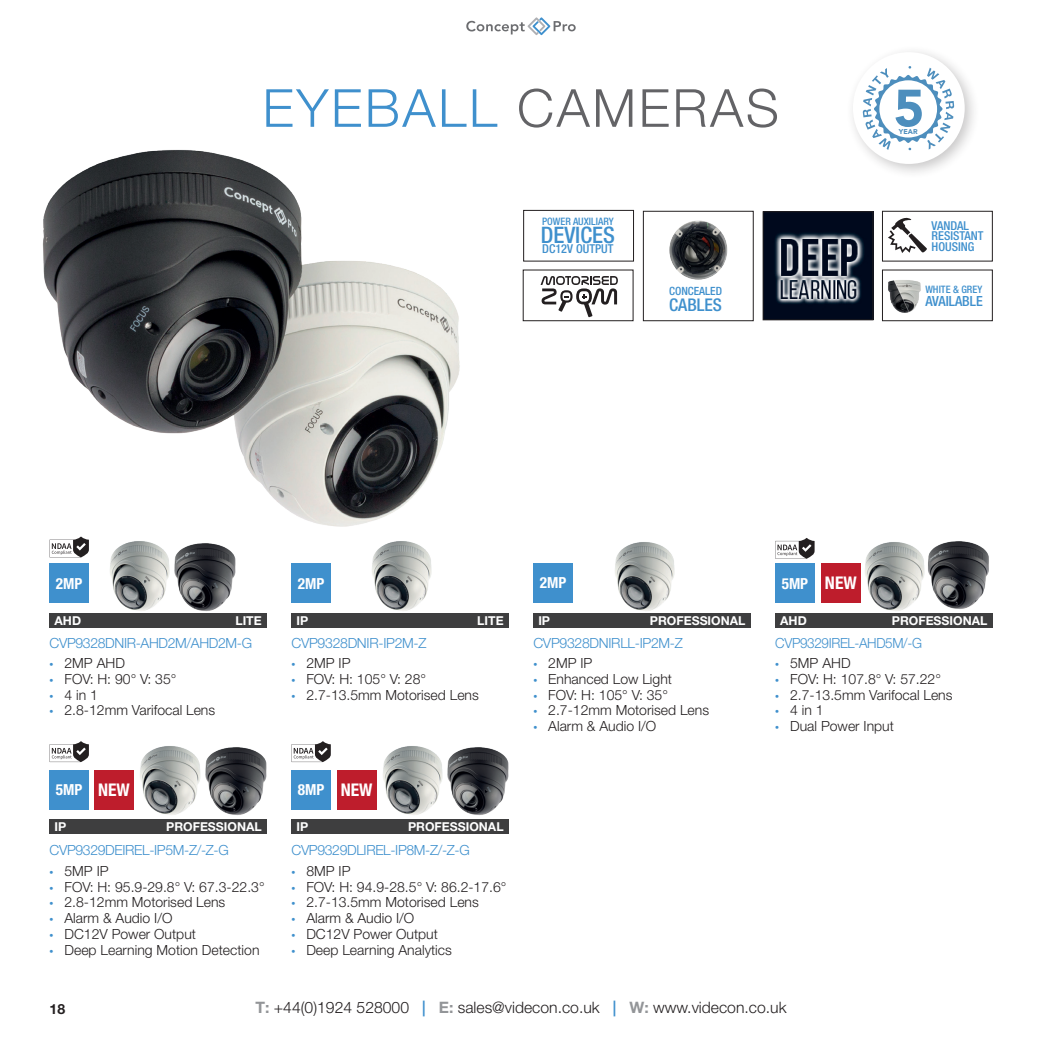
<style>
.page{position:relative;width:1042px;height:1042px;background:#fff}
.page>*{position:absolute;margin:0;border:0;box-sizing:border-box;transform-origin:0 0}
._03-Sub_Heading{font:300 52.5px "Helvetica Neue LT Pro";letter-spacing:.05em;color:#3f90cd}
.t1{font:900 51.8px "Avenir";color:#4d8ebd}
.t2{font:500 condensed 22.75px "Helvetica Neue LT Pro";color:#3f90cd}
.t3{font:700 condensed 17.5px "Helvetica Neue LT Pro";color:#fff}
.t4{font:500 condensed 17.5px "Helvetica Neue LT Pro";color:#3f90cd}
.t5{font:300 15.75px "Helvetica Neue LT Pro";color:#231f20}
.t6{font:700 condensed 15.22px "Helvetica Neue LT Pro";color:#fff}
.t7{font:300 14px "Helvetica Neue LT Pro";color:#231f20}
.Body_text{font:300 14px "Helvetica Neue LT Pro";letter-spacing:-.025em;color:#3f90cd}
.Body_text-2{font:300 14px "Helvetica Neue LT Pro";letter-spacing:-.025em;color:#3f90cd;scale:.96 1}
.t8{font:500 condensed 14px "Helvetica Neue LT Pro";color:#3f90cd}
.t9{font:700 14px "Helvetica Neue LT Pro";color:#231f20}
.Body_text-3{font:700 12.25px "Helvetica Neue LT Pro";color:#fff}
.t10{font:500 condensed 12.25px/10.5px "Helvetica Neue LT Pro";color:#3f90cd}
.t11{font:500 condensed 11.38px "Helvetica Neue LT Pro";color:#3f90cd}
.t12{font:500 condensed 10.33px "Helvetica Neue LT Pro";color:#3f90cd}
.t13{font:900 7px "Avenir";color:#4d8ebd}
.s1{color:#636366}
.s2{font-family:"Myriad Pro";font-weight:400;color:#3f90cd}
.s3{font-weight:700;color:#939598}
.s4{font-weight:500;color:#3f90cd}
</style>
<div class="page">
<img style="left:42px;top:150px;width:418px;height:377px">
<img style="left:858px;top:542px;width:67px;height:69px">
<img style="left:376px;top:746px;width:67px;height:69px">
<img style="left:140px;top:746px;width:61px;height:69px">
<img style="left:110px;top:541px;width:60px;height:70px">
<img style="left:372px;top:541px;width:60px;height:70px">
<img style="left:615px;top:542px;width:60px;height:69px">
<img style="left:928px;top:541px;width:61px;height:68px">
<img style="left:447px;top:747px;width:62px;height:68px">
<img style="left:205px;top:747px;width:62px;height:68px">
<img style="left:174px;top:543px;width:62px;height:68px">
<div style="left:50px;top:563px;width:39px;height:40px;background:#3f90cd"></div>
<div style="left:533px;top:563px;width:40px;height:39px;background:#3f90cd"></div>
<div style="left:291px;top:770px;width:40px;height:39px;background:#3f90cd"></div>
<div style="left:50px;top:770px;width:39px;height:39px;background:#3f90cd"></div>
<div style="left:291px;top:563px;width:40px;height:40px;background:#3f90cd"></div>
<div style="left:845px;top:44px;width:135px;height:136px;background:#231f20;opacity:.25"></div>
<div style="left:853px;top:52px;width:111px;height:112px;background:#fff;border-radius:50%"></div>
<svg style="left:863px;top:66px;width:91px;height:84px"></svg>
<div style="left:775px;top:563px;width:39px;height:40px;background:#3f90cd"></div>
<div style="left:291px;top:819px;width:217px;height:15px;background:#3e3e3f"></div>
<div style="left:50px;top:819px;width:217px;height:15px;background:#3e3e3f"></div>
<div style="left:533px;top:613px;width:217px;height:14px;background:#3e3e3f"></div>
<div style="left:291px;top:613px;width:217px;height:14px;background:#3e3e3f"></div>
<div style="left:775px;top:613px;width:217px;height:14px;background:#3e3e3f"></div>
<div style="left:50px;top:613px;width:217px;height:14px;background:#3e3e3f"></div>
<div style="left:94px;top:770px;width:40px;height:39px;background:#be1d2c"></div>
<div style="left:337px;top:770px;width:39px;height:39px;background:#be1d2c"></div>
<svg style="left:291px;top:741px;width:40px;height:21px"></svg>
<svg style="left:50px;top:741px;width:39px;height:21px"></svg>
<div style="left:882px;top:211px;width:110px;height:50px;border:1px solid #231f20"></div>
<div style="left:523px;top:210px;width:111px;height:51px;border:1px solid #231f20"></div>
<div style="left:523px;top:270px;width:110px;height:51px;border:1px solid #231f20"></div>
<svg style="left:540px;top:276px;width:78px;height:41px"></svg>
<div style="left:882px;top:270px;width:110px;height:51px;border:1px solid #231f20"></div>
<img style="left:888px;top:280px;width:33px;height:33px">
<svg style="left:888px;top:217px;width:39px;height:36px"></svg>
<img style="left:765px;top:213px;width:106px;height:105px">
<div style="left:763px;top:211px;width:110px;height:109px;border:1px solid #231f20"></div>
<div style="left:643px;top:211px;width:110px;height:110px;border:1px solid #231f20"></div>
<div style="left:821px;top:563px;width:39px;height:39px;background:#be1d2c"></div>
<svg style="left:775px;top:538px;width:39px;height:21px"></svg>
<svg style="left:50px;top:536px;width:39px;height:21px"></svg>
<div style="left:669px;top:217px;width:61px;height:63px;background:#fff;opacity:.75"></div>
<svg style="left:466px;top:17px;width:110px;height:18px"></svg>
<p class="_03-Sub_Heading" style="left:263px;top:76px;width:518px">EYEBALL <span class="s1">CAMERAS</span></p>
<p class="t1" style="left:894px;top:64px;width:32px">5</p>
<p class="t13" style="left:899px;top:126px;width:20px">YEAR</p>
<p class="t12" style="left:542px;top:215px;width:73px">POWER AUXILIARY</p>
<p class="t2" style="left:541px;top:221px;width:76px">DEVICES</p>
<p class="t10" style="left:542px;top:243px;width:73px">DC12V OUTPUT</p>
<p class="t10" style="left:931px;top:220px;width:53px">VANDAL<br>RESISTANT<br>HOUSING</p>
<p class="t11" style="left:669px;top:284px;width:54px">CONCEALED</p>
<p class="t4" style="left:669px;top:294px;width:54px">CABLES</p>
<p class="t12" style="left:925px;top:283px;width:58px">WHITE &amp; GREY</p>
<p class="t8" style="left:925px;top:292px;width:59px">AVAILABLE</p>
<p class="t6" style="left:56px;top:574px;width:28px">2MP</p>
<p class="t6" style="left:540px;top:574px;width:28px">2MP</p>
<p class="t6" style="left:298px;top:574px;width:28px">2MP</p>
<p class="t6" style="left:781px;top:574px;width:28px">5MP</p>
<p class="t3" style="left:825px;top:572px;width:33px">NEW</p>
<p class="Body_text-3" style="left:55px;top:612px;width:28px">AHD</p>
<p class="Body_text-3" style="left:235px;top:612px;width:28px">LITE</p>
<p class="Body_text-3" style="left:296px;top:612px;width:13px">IP</p>
<p class="Body_text-3" style="left:477px;top:612px;width:28px">LITE</p>
<p class="Body_text-3" style="left:538px;top:612px;width:13px">IP</p>
<p class="Body_text-3" style="left:650px;top:612px;width:97px">PROFESSIONAL</p>
<p class="Body_text-3" style="left:780px;top:612px;width:28px">AHD</p>
<p class="Body_text-3" style="left:892px;top:612px;width:97px">PROFESSIONAL</p>
<p class="Body_text" style="left:50px;top:634px;width:204px">CVP9328DNIR-AHD2M/AHD2M-G</p>
<p class="Body_text" style="left:533px;top:634px;width:151px">CVP9328DNIRLL-IP2M-Z</p>
<p class="Body_text" style="left:291px;top:634px;width:137px">CVP9328DNIR-IP2M-Z</p>
<p class="Body_text-2" style="left:775px;top:634px;width:154px">CVP9329IREL-AHD5M/-G</p>
<p class="t7" style="left:50px;top:654px;width:77px"><span class="s2">•</span> 2MP AHD</p>
<p class="t7" style="left:50px;top:670px;width:128px"><span class="s2">•</span> FOV: H: 90° V: 35°</p>
<p class="t7" style="left:50px;top:686px;width:50px"><span class="s2">•</span> 4 in 1</p>
<p class="t7" style="left:50px;top:702px;width:167px"><span class="s2">•</span> 2.8-12mm Varifocal Lens</p>
<p class="t7" style="left:291px;top:654px;width:60px"><span class="s2">•</span> 2MP IP</p>
<p class="t7" style="left:291px;top:670px;width:136px"><span class="s2">•</span> FOV: H: 105° V: 28°</p>
<p class="t7" style="left:291px;top:686px;width:189px"><span class="s2">•</span> 2.7-13.5mm Motorised Lens</p>
<p class="t3" style="left:98px;top:779px;width:33px">NEW</p>
<p class="t3" style="left:341px;top:779px;width:33px">NEW</p>
<p class="t6" style="left:56px;top:780px;width:28px">5MP</p>
<p class="t6" style="left:298px;top:780px;width:28px">8MP</p>
<p class="Body_text-3" style="left:55px;top:819px;width:13px">IP</p>
<p class="Body_text-3" style="left:166px;top:819px;width:97px">PROFESSIONAL</p>
<p class="Body_text-3" style="left:296px;top:819px;width:13px">IP</p>
<p class="Body_text-3" style="left:408px;top:819px;width:97px">PROFESSIONAL</p>
<p class="Body_text" style="left:50px;top:841px;width:181px">CVP9329DEIREL-IP5M-Z/-Z-G</p>
<p class="Body_text" style="left:291px;top:841px;width:180px">CVP9329DLIREL-IP8M-Z/-Z-G</p>
<p class="t7" style="left:50px;top:862px;width:60px"><span class="s2">•</span> 5MP IP</p>
<p class="t7" style="left:50px;top:878px;width:216px"><span class="s2">•</span> FOV: H: 95.9-29.8° V: 67.3-22.3°</p>
<p class="t7" style="left:50px;top:894px;width:177px"><span class="s2">•</span> 2.8-12mm Motorised Lens</p>
<p class="t7" style="left:50px;top:909px;width:124px"><span class="s2">•</span> Alarm &amp; Audio I/O</p>
<p class="t7" style="left:50px;top:925px;width:148px"><span class="s2">•</span> DC12V Power Output</p>
<p class="t7" style="left:50px;top:941px;width:211px"><span class="s2">•</span> Deep Learning Motion Detection</p>
<p class="t7" style="left:291px;top:862px;width:60px"><span class="s2">•</span> 8MP IP</p>
<p class="t7" style="left:291px;top:878px;width:216px"><span class="s2">•</span> FOV: H: 94.9-28.5° V: 86.2-17.6°</p>
<p class="t7" style="left:291px;top:894px;width:189px"><span class="s2">•</span> 2.7-13.5mm Motorised Lens</p>
<p class="t7" style="left:291px;top:909px;width:124px"><span class="s2">•</span> Alarm &amp; Audio I/O</p>
<p class="t7" style="left:291px;top:925px;width:148px"><span class="s2">•</span> DC12V Power Output</p>
<p class="t7" style="left:291px;top:941px;width:162px"><span class="s2">•</span> Deep Learning Analytics</p>
<p class="t7" style="left:533px;top:654px;width:60px"><span class="s2">•</span> 2MP IP</p>
<p class="t7" style="left:533px;top:670px;width:140px"><span class="s2">•</span> Enhanced Low Light</p>
<p class="t7" style="left:533px;top:686px;width:136px"><span class="s2">•</span> FOV: H: 105° V: 35°</p>
<p class="t7" style="left:533px;top:702px;width:177px"><span class="s2">•</span> 2.7-12mm Motorised Lens</p>
<p class="t7" style="left:533px;top:717px;width:124px"><span class="s2">•</span> Alarm &amp; Audio I/O</p>
<p class="t7" style="left:775px;top:654px;width:77px"><span class="s2">•</span> 5MP AHD</p>
<p class="t7" style="left:775px;top:670px;width:167px"><span class="s2">•</span> FOV: H: 107.8° V: 57.22°</p>
<p class="t7" style="left:775px;top:686px;width:179px"><span class="s2">•</span> 2.7-13.5mm Varifocal Lens</p>
<p class="t7" style="left:775px;top:702px;width:50px"><span class="s2">•</span> 4 in 1</p>
<p class="t7" style="left:775px;top:717px;width:120px"><span class="s2">•</span> Dual Power Input</p>
<p class="t9" style="left:50px;top:1000px;width:17px">18</p>
<p class="t5" style="left:255px;top:998px;width:532px"><span class="s3">T:</span> +44(0)1924 528000 <span class="s4">|</span> <span class="s3">E:</span> sales@videcon.co.uk <span class="s4">|</span> <span class="s3">W:</span> www.videcon.co.uk</p>
</div>
